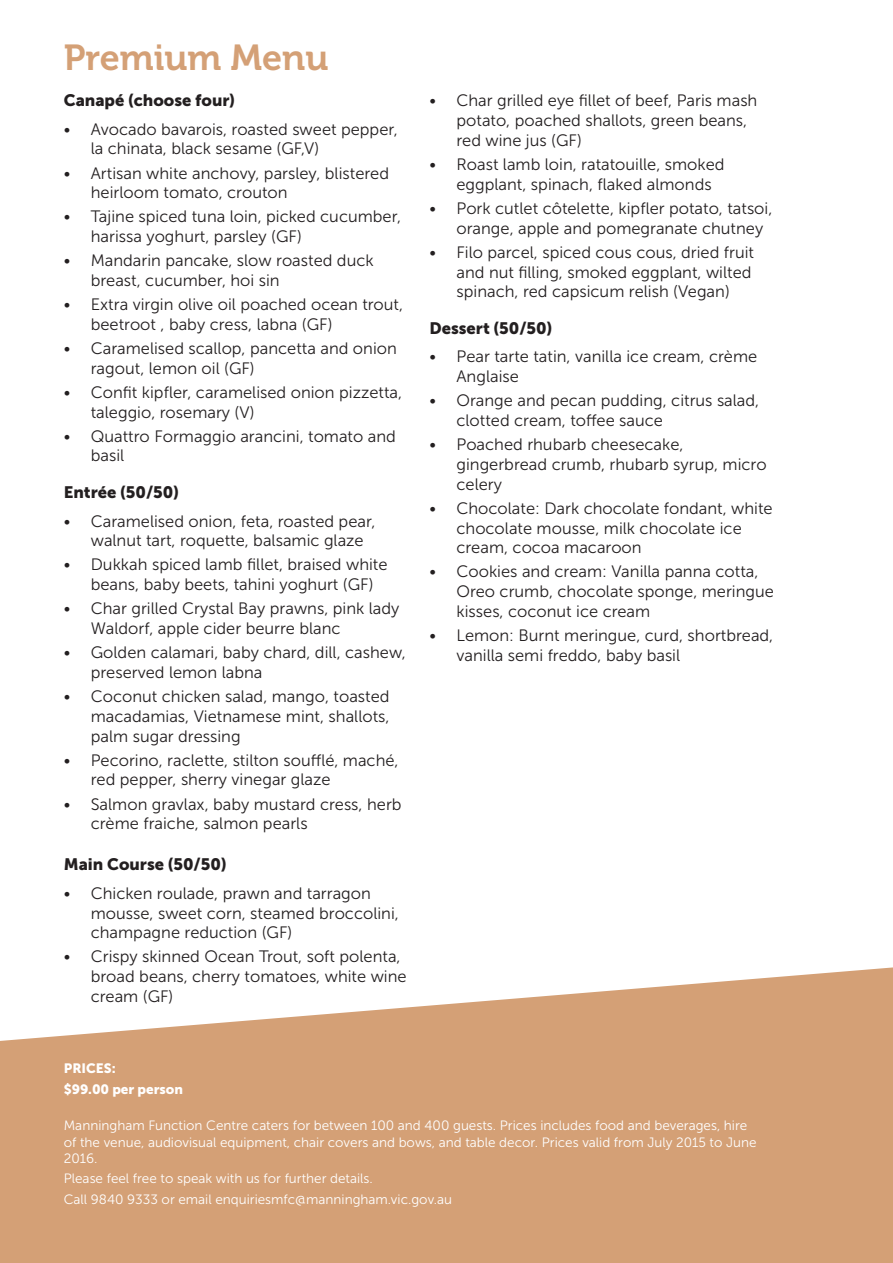
<style>
.page{position:relative;width:893px;height:1263px;background:#fff}
.page>*{position:absolute;margin:0;border:0;box-sizing:border-box;transform-origin:0 0}
.Subheading{font:36px "Museo 700";color:#d4a076}
.t1{font:16.5px/19.8px "Museo Sans 300";color:#231f20}
.Subheading-2{font:16.5px "Museo Sans 900";color:#231f20}
.t2{font:13.5px/16.2px "Museo Sans 300";color:#fff}
.t3{font:13.5px "Museo Sans 900";color:#fff}
</style>
<div class="page">
<svg style="left:0;top:967px;width:893px;height:296px;background:#d9ab87"></svg>
<p class="Subheading" style="left:64px;top:37px;width:266px">Premium Menu</p>
<p class="Subheading-2" style="left:64px;top:91px;width:173px">Canapé (choose four)</p>
<p class="t1" style="left:91px;top:119px;width:309px;text-indent:-27px">• Avocado bavarois, roasted sweet pepper, la chinata, black sesame (GF,V)</p>
<p class="t1" style="left:91px;top:163px;width:300px;text-indent:-27px">• Artisan white anchovy, parsley, blistered heirloom tomato, crouton</p>
<p class="t1" style="left:91px;top:207px;width:312px;text-indent:-27px">• Tajine spiced tuna loin, picked cucumber, harissa yoghurt, parsley (GF)</p>
<p class="t1" style="left:91px;top:251px;width:284px;text-indent:-27px">• Mandarin pancake, slow roasted duck breast, cucumber, hoi sin</p>
<p class="t1" style="left:91px;top:295px;width:314px;text-indent:-27px">• Extra virgin olive oil poached ocean trout, beetroot , baby cress, labna (GF)</p>
<p class="t1" style="left:91px;top:338px;width:308px;text-indent:-27px">• Caramelised scallop, pancetta and onion ragout, lemon oil (GF)</p>
<p class="t1" style="left:91px;top:382px;width:313px;text-indent:-27px">• Confit kipfler, caramelised onion pizzetta, taleggio, rosemary (V)</p>
<p class="t1" style="left:91px;top:426px;width:307px;text-indent:-27px">• Quattro Formaggio arancini, tomato and basil</p>
<p class="Subheading-2" style="left:64px;top:483px;width:117px">Entrée (50/50)</p>
<p class="t1" style="left:91px;top:511px;width:286px;text-indent:-27px">• Caramelised onion, feta, roasted pear, walnut tart, roquette, balsamic glaze</p>
<p class="t1" style="left:91px;top:555px;width:298px;text-indent:-27px">• Dukkah spiced lamb fillet, braised white beans, baby beets, tahini yoghurt (GF)</p>
<p class="t1" style="left:91px;top:599px;width:310px;text-indent:-27px">• Char grilled Crystal Bay prawns, pink lady<br>Waldorf, apple cider beurre blanc</p>
<p class="t1" style="left:91px;top:643px;width:317px;text-indent:-27px">• Golden calamari, baby chard, dill, cashew, preserved lemon labna</p>
<p class="t1" style="left:91px;top:686px;width:300px;text-align:justify;text-indent:-27px">• Coconut chicken salad, mango, toasted macadamias, Vietnamese mint, shallots, palm sugar dressing</p>
<p class="t1" style="left:91px;top:750px;width:309px;text-indent:-27px">• Pecorino, raclette, stilton soufflé, maché, red pepper, sherry vinegar glaze</p>
<p class="t1" style="left:91px;top:794px;width:312px;text-indent:-27px">• Salmon gravlax, baby mustard cress, herb crème fraiche, salmon pearls</p>
<p class="Subheading-2" style="left:64px;top:855px;width:164px">Main Course (50/50)</p>
<p class="t1" style="left:91px;top:883px;width:310px;text-indent:-27px">• Chicken roulade, prawn and tarragon mousse, sweet corn, steamed broccolini, champagne reduction (GF)</p>
<p class="t1" style="left:91px;top:947px;width:317px;text-indent:-27px">• Crispy skinned Ocean Trout, soft polenta, broad beans, cherry tomatoes, white wine cream (GF)</p>
<p class="t1" style="left:456px;top:91px;width:302px;text-indent:-27px">• Char grilled eye fillet of beef, Paris mash potato, poached shallots, green beans, red wine jus (GF)</p>
<p class="t1" style="left:456px;top:155px;width:270px;text-indent:-27px">• Roast lamb loin, ratatouille, smoked eggplant, spinach, flaked almonds</p>
<p class="t1" style="left:456px;top:198px;width:317px;text-indent:-27px">• Pork cutlet côtelette, kipfler potato, tatsoi, orange, apple and pomegranate chutney</p>
<p class="t1" style="left:456px;top:242px;width:299px;text-indent:-27px">• Filo parcel, spiced cous cous, dried fruit and nut filling, smoked eggplant, wilted spinach, red capsicum relish (Vegan)</p>
<p class="Subheading-2" style="left:429px;top:319px;width:124px">Dessert (50/50)</p>
<p class="t1" style="left:456px;top:347px;width:302px;text-indent:-27px">• Pear tarte tatin, vanilla ice cream, crème<br>Anglaise</p>
<p class="t1" style="left:456px;top:391px;width:304px;text-indent:-27px">• Orange and pecan pudding, citrus salad, clotted cream, toffee sauce</p>
<p class="t1" style="left:456px;top:435px;width:312px;text-indent:-27px">• Poached rhubarb cheesecake, gingerbread crumb, rhubarb syrup, micro celery</p>
<p class="t1" style="left:456px;top:498px;width:318px;text-indent:-27px">• Chocolate: Dark chocolate fondant, white chocolate mousse, milk chocolate ice cream, cocoa macaroon</p>
<p class="t1" style="left:456px;top:562px;width:319px;text-indent:-27px">• Cookies and cream: Vanilla panna cotta,<br>Oreo crumb, chocolate sponge, meringue kisses, coconut ice cream</p>
<p class="t1" style="left:456px;top:626px;width:318px;text-indent:-27px">• Lemon: Burnt meringue, curd, shortbread, vanilla semi freddo, baby basil</p>
<p class="t3" style="left:64px;top:1061px;width:53px">PRICES:</p>
<p class="t3" style="left:64px;top:1081px;width:121px">$99.00 per person</p>
<p class="t2" style="left:64px;top:1118px;width:694px">Manningham Function Centre caters for between 100 and 400 guests. Prices includes food and beverages, hire of the venue, audiovisual equipment, chair covers and bows, and table decor. Prices valid from July 2015 to June<br>2016.</p>
<p class="t2" style="left:64px;top:1170px;width:311px">Please feel free to speak with us for further details.</p>
<p class="t2" style="left:64px;top:1191px;width:390px">Call 9840 9333 or email enquiriesmfc@manningham.vic.gov.au</p>
</div>
